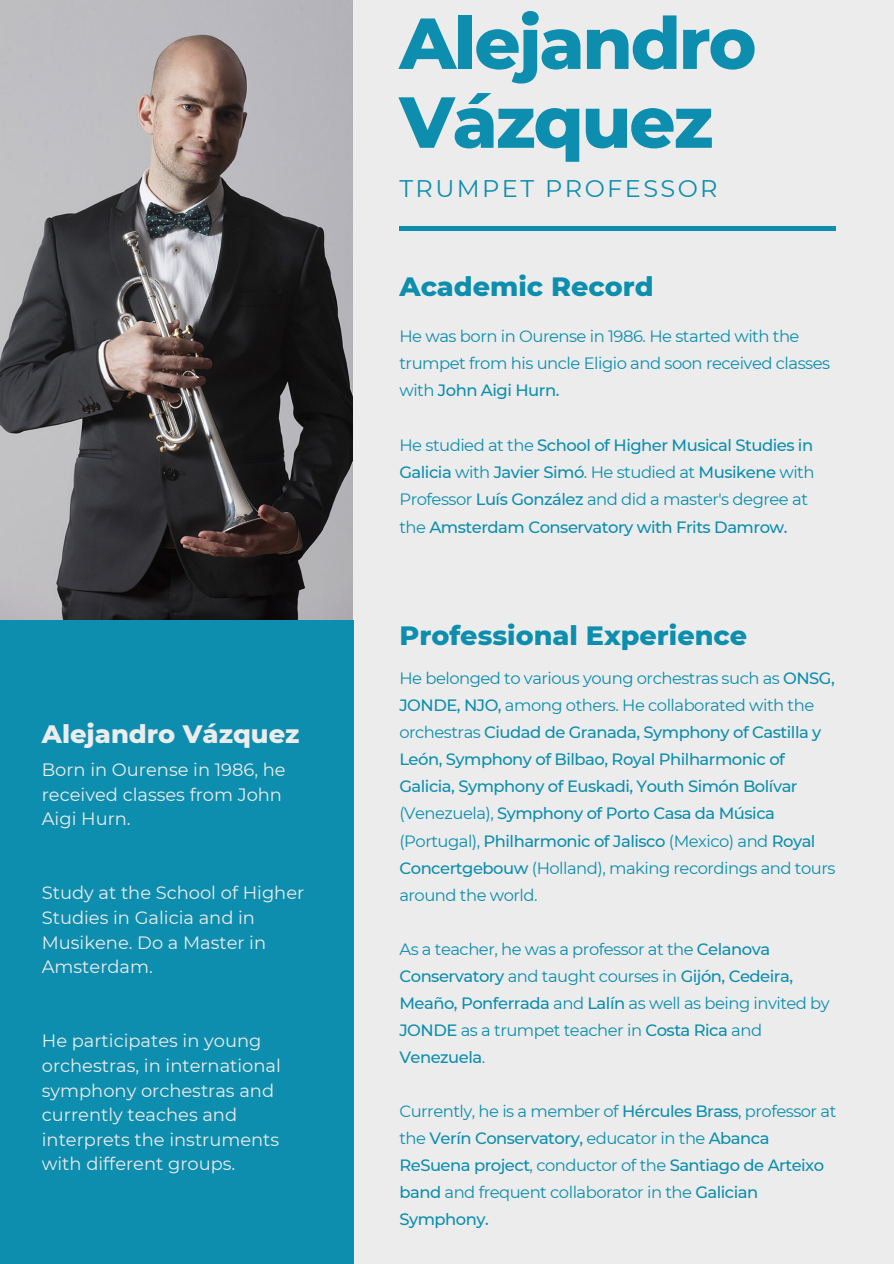
<style>
.page{position:relative;width:894px;height:1264px;background:#fff}
.page>*{position:absolute;margin:0;border:0;box-sizing:border-box;transform-origin:0 0}
.t1{font:800 72px/78.8px "Montserrat";letter-spacing:-.03em;color:#0d8eae}
.t2{font:800 27px "Montserrat";color:#0d8eae}
.t3{font:800 25.65px "Montserrat";color:#ececec}
.t4{font:24px "Montserrat";letter-spacing:.1em;color:#0d8eae}
.t5{font:17.85px/24.6px "Montserrat";color:#ececec}
.t6{font:500 16.35px/27px "Montserrat";letter-spacing:-.03em;color:#0d8eae}
.t7{font:16.35px/27px "Montserrat";letter-spacing:-.03em;color:#0d8eae}
.s1{font-weight:500}
.s2{font-weight:400}
</style>
<div class="page">
<div style="left:0;top:0;width:893px;height:1263px;background:#ececec"></div>
<div style="left:0;top:620px;width:353px;height:643px;background:#0d8eae"></div>
<hr style="left:399px;top:226px;width:436px;height:4px;background:#0d8eae">
<img style="left:0;top:0;width:352px;height:619px">
<h3 class="t3" style="left:42px;top:717px;width:259px">Alejandro Vázquez</h3>
<p class="t5" style="left:42px;top:757px;width:245px">Born in Ourense in 1986, he received classes from John<br>Aigi Hurn.</p>
<p class="t5" style="left:42px;top:880px;width:264px">Study at the School of Higher<br>Studies in Galicia and in<br>Musikene. Do a Master in<br>Amsterdam.</p>
<p class="t5" style="left:42px;top:1028px;width:240px">He participates in young orchestras, in international symphony orchestras and currently teaches and interprets the instruments with different groups.</p>
<h1 class="t1" style="left:399px;top:4px;width:358px">Alejandro<br>Vázquez</h1>
<h3 class="t4" style="left:399px;top:173px;width:319px">TRUMPET PROFESSOR</h3>
<h2 class="t2" style="left:399px;top:270px;width:256px">Academic Record</h2>
<p class="t7" style="left:399px;top:322px;width:432px">He was born in Ourense in 1986. He started with the trumpet from his uncle Eligio and soon received classes with <span class="s1">John Aigi Hurn.</span></p>
<p class="t6" style="left:399px;top:431px;width:416px"><span class="s2">He studied at the</span> School of Higher Musical Studies in Galicia <span class="s2">with</span> Javier Simó<span class="s2">. He studied at</span> Musikene <span class="s2">with Professor</span> Luís González <span class="s2">and did a master's degree at the</span> Amsterdam Conservatory with Frits Damrow.</p>
<h2 class="t2" style="left:399px;top:618px;width:349px">Professional Experience</h2>
<p class="t6" style="left:399px;top:665px;width:437px"><span class="s2">He belonged to various young orchestras such as</span> ONSG, JONDE, NJO, <span class="s2">among others. He collaborated with the orchestras</span> Ciudad de Granada, Symphony of Castilla y León, Symphony of Bilbao, Royal Philharmonic of Galicia, Symphony of Euskadi, Youth Simón Bolívar <span class="s2">(Venezuela),</span> Symphony of Porto Casa da Música <span class="s2">(Portugal),</span> Philharmonic of Jalisco <span class="s2">(Mexico) and</span> Royal Concertgebouw <span class="s2">(Holland), making recordings and tours around the world.</span></p>
<p class="t7" style="left:399px;top:935px;width:431px">As a teacher, he was a professor at the <span class="s1">Celanova Conservatory</span> and taught courses in <span class="s1">Gijón, Cedeira, Meaño, Ponferrada</span> and <span class="s1">Lalín</span> as well as being invited by <span class="s1">JONDE</span> as a trumpet teacher in <span class="s1">Costa Rica</span> and <span class="s1">Venezuela</span>.</p>
<p class="t7" style="left:399px;top:1097px;width:438px">Currently, he is a member of <span class="s1">Hércules Brass</span>, professor at the <span class="s1">Verín Conservatory,</span> educator in the <span class="s1">Abanca ReSuena project</span>, conductor of the <span class="s1">Santiago de Arteixo band</span> and frequent collaborator in the <span class="s1">Galician Symphony.</span></p>
</div>
